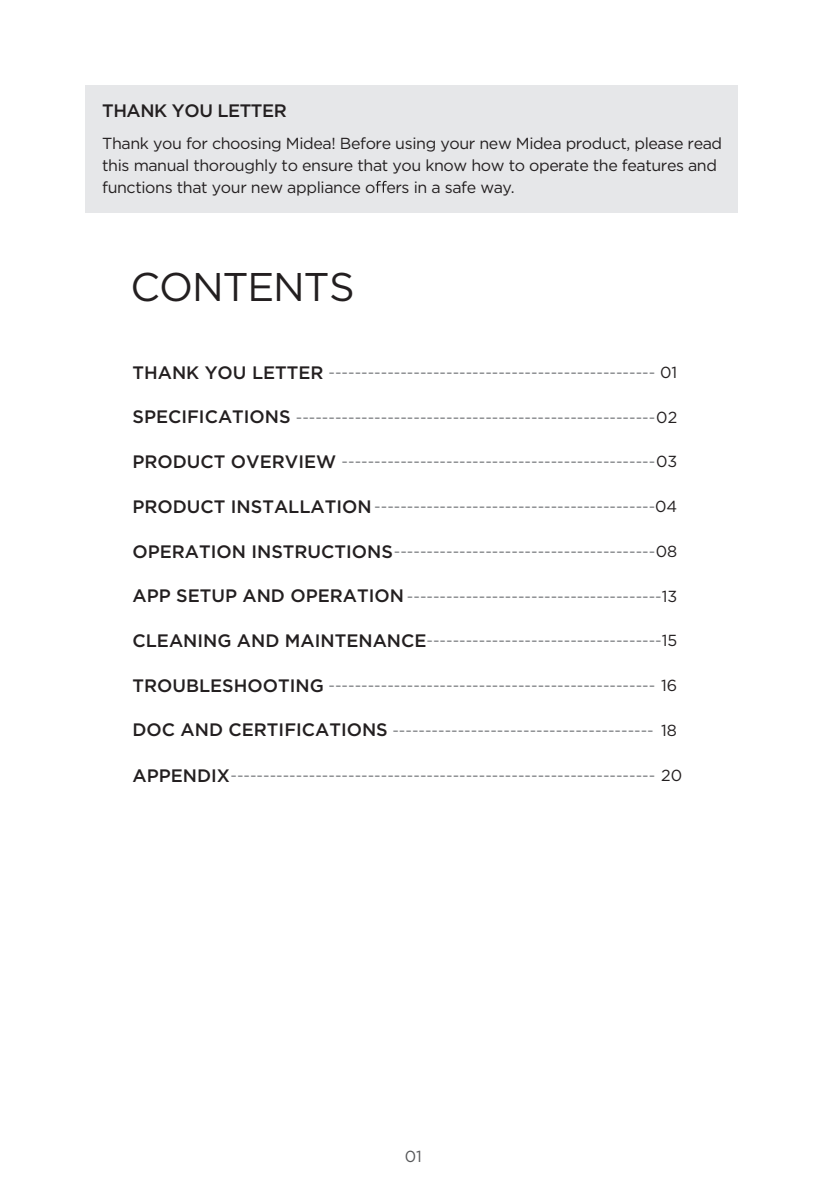
<style>
.page{position:relative;width:823px;height:1191px;background:#fff}
.page>*{position:absolute;margin:0;border:0;box-sizing:border-box;transform-origin:0 0}
.t1{font:40px "Gotham";letter-spacing:-.025em;color:#231f20}
.t2{font:500 18px "Gotham";letter-spacing:-.025em;color:#231f20}
.t3{font:16px "Gotham";color:#808285}
.t4{font:16px/22px "Gotham";letter-spacing:-.025em;color:#231f20}
.t5{font:16px "Gotham";color:#57585a}
.s1{font-weight:500;font-size:18px;color:#231f20}
.s2{color:#231f20}
</style>
<div class="page">
<div style="left:85px;top:85px;width:652px;height:127px;background:#e6e7e9"></div>
<svg style="left:375px;top:181px;width:11px;height:12px"></svg>
<p class="t2" style="left:102px;top:99px;width:186px">THANK YOU LETTER</p>
<p class="t4" style="left:102px;top:132px;width:621px">Thank you for choosing Midea! Before using your new Midea product, please read this manual thoroughly to ensure that you know how to operate the features and functions that your new appliance o ers in a safe way.</p>
<h1 class="t1" style="left:130px;top:262px;width:226px">CONTENTS</h1>
<p class="t3" style="left:132px;top:362px;width:546px"><span class="s1">THANK YOU LETTER</span> -------------------------------------------------- <span class="s2">01</span></p>
<p class="t3" style="left:132px;top:407px;width:546px"><span class="s1">SPECIFICATIONS</span> -------------------------------------------------------<span class="s2">02</span></p>
<p class="t3" style="left:132px;top:451px;width:546px"><span class="s1">PRODUCT OVERVIEW</span> ------------------------------------------------<span class="s2">03</span></p>
<p class="t3" style="left:132px;top:496px;width:546px"><span class="s1">PRODUCT INSTALLATION</span> -------------------------------------------<span class="s2">04</span></p>
<p class="t3" style="left:132px;top:541px;width:546px"><span class="s1">OPERATION INSTRUCTIONS</span>----------------------------------------<span class="s2">08</span></p>
<p class="t3" style="left:132px;top:585px;width:546px"><span class="s1">APP SETUP AND OPERATION</span> ---------------------------------------<span class="s2">13</span></p>
<p class="t3" style="left:132px;top:630px;width:546px"><span class="s1">CLEANING AND MAINTENANCE</span>------------------------------------<span class="s2">15</span></p>
<p class="t3" style="left:132px;top:675px;width:546px"><span class="s1">TROUBLESHOOTING</span> -------------------------------------------------- <span class="s2">16</span></p>
<p class="t3" style="left:132px;top:719px;width:545px"><span class="s1">DOC AND CERTIFICATIONS</span> ---------------------------------------- <span class="s2">18</span></p>
<p class="t3" style="left:132px;top:765px;width:551px"><span class="s1">APPENDIX</span>----------------------------------------------------------------- <span class="s2">20</span></p>
<p class="t5" style="left:404px;top:1146px;width:19px">01</p>
</div>
